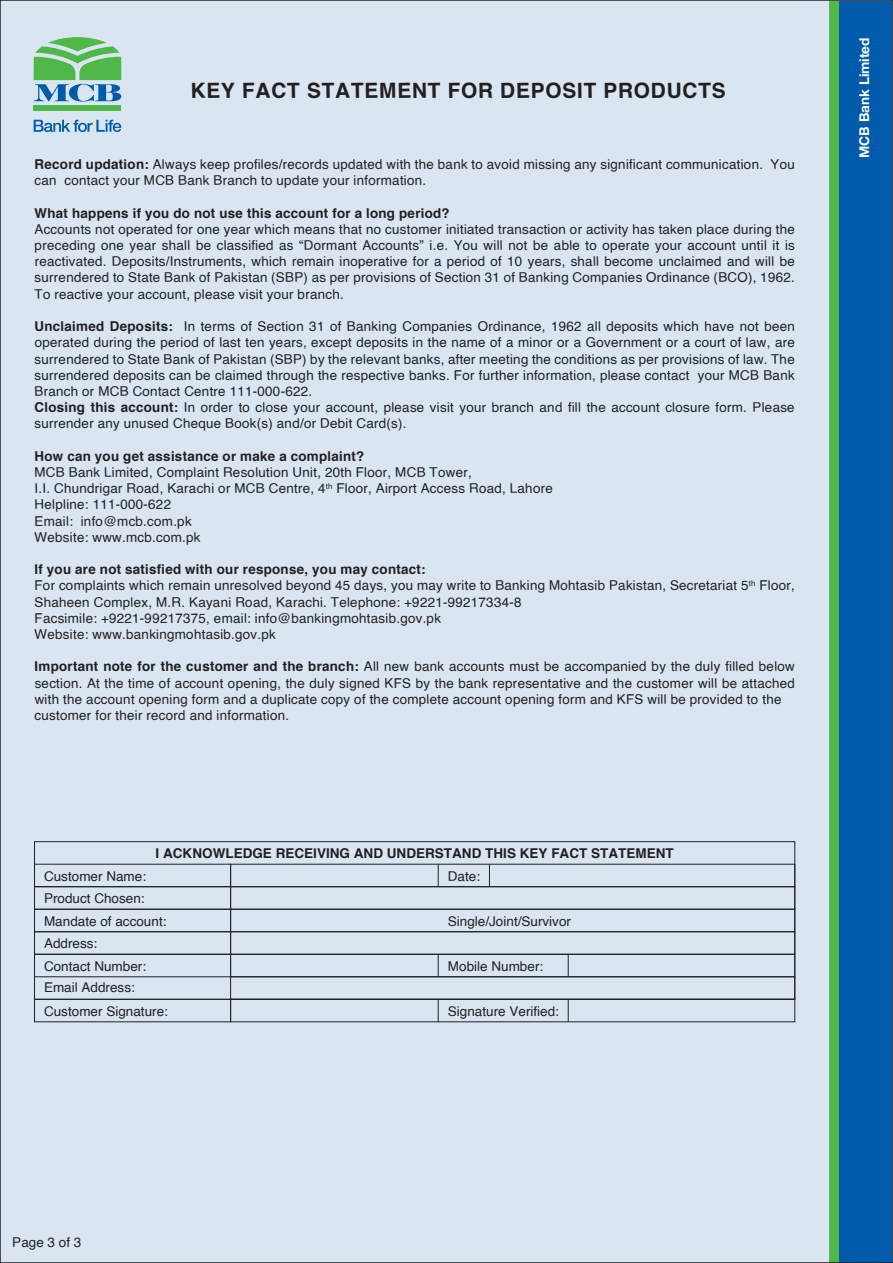
<style>
.page{position:relative;width:893px;height:1263px;background:#d9e6f2}
.page>*{position:absolute;margin:0;border:0;box-sizing:border-box;transform-origin:0 0}
.t1{font:700 21px "Helvetica";color:#231f20}
.t2{font:13.5px/16px "Helvetica";color:#231f20}
.t3{font:700 13.5px "Helvetica";color:#231f20}
.t4{font:700 13.5px "Helvetica Neue";color:#fff}
.s1{font-weight:700}
</style>
<div class="page">
<div style="left:839px;top:3px;width:51px;height:1257px;background:#005baa"></div>
<svg style="left:829px;top:3px;width:10px;height:1257px;background:#51b749"></svg>
<div style="left:34px;top:105px;width:87px;height:6px;background:#50b848"></div>
<svg style="left:34px;top:37px;width:87px;height:65px"></svg>
<svg style="left:34px;top:120px;width:87px;height:12px"></svg>
<svg style="left:438px;top:864px;width:1px;height:22px"></svg>
<svg style="left:438px;top:956px;width:1px;height:19px"></svg>
<svg style="left:568px;top:956px;width:1px;height:19px"></svg>
<svg style="left:489px;top:864px;width:1px;height:22px"></svg>
<div style="left:34px;top:886px;width:197px;height:23px;border:1px solid #231f20"></div>
<div style="left:230px;top:886px;width:565px;height:23px;border:1px solid #231f20"></div>
<div style="left:34px;top:909px;width:197px;height:23px;border:1px solid #231f20"></div>
<div style="left:230px;top:909px;width:565px;height:23px;border:1px solid #231f20"></div>
<div style="left:34px;top:931px;width:197px;height:24px;border:1px solid #231f20"></div>
<div style="left:230px;top:931px;width:565px;height:24px;border:1px solid #231f20"></div>
<div style="left:34px;top:954px;width:197px;height:23px;border:1px solid #231f20"></div>
<div style="left:230px;top:954px;width:565px;height:23px;border:1px solid #231f20"></div>
<div style="left:34px;top:999px;width:197px;height:23px;border:1px solid #231f20"></div>
<div style="left:230px;top:976px;width:565px;height:24px;border:1px solid #231f20"></div>
<svg style="left:438px;top:1001px;width:1px;height:19px"></svg>
<svg style="left:568px;top:1001px;width:1px;height:19px"></svg>
<div style="left:230px;top:999px;width:565px;height:23px;border:1px solid #231f20"></div>
<h1 class="t1" style="left:190px;top:78px;width:537px;rotate:-1deg">KEY FACT STATEMENT FOR DEPOSIT PRODUCTS</h1>
<p class="t2" style="left:34px;top:166px;width:762px;line-height:12.1px;rotate:-1deg"><sup>Record</sup> <sup>updation:</sup> Always keep profiles/records updated with the bank to avoid missing any significant communication. You can contact your MCB Bank Branch to update your information.</p>
<p class="t3" style="left:34px;top:206px;width:417px;rotate:-1deg">What happens if you do not use this account for a long period?</p>
<p class="t2" style="left:34px;top:229px;width:763px;text-align:justify;rotate:-1deg">Accounts not operated for one year which means that no customer initiated transaction or activity has taken place during the preceding one year shall be classified as “Dormant Accounts” i.e. You will not be able to operate your account until it is reactivated. Deposits/Instruments, which remain inoperative for a period of 10 years, shall become unclaimed and will be surrendered to State Bank of Pakistan (SBP) as per provisions of Section 31 of Banking Companies Ordinance (BCO), 1962.</p>
<p class="t2" style="left:34px;top:289px;width:311px;rotate:-1deg">To reactive your account, please visit your branch.</p>
<p class="t2" style="left:34px;top:328px;width:762px;line-height:14.4px;rotate:-1deg"><sup>Unclaimed</sup> <sup>Deposits:</sup> In terms of Section 31 of Banking Companies Ordinance, 1962 all deposits which have not been operated during the period of last ten years, except deposits in the name of a minor or a Government or a court of law, are</p>
<p class="t2" style="left:34px;top:358px;width:762px;rotate:-1deg">surrendered to State Bank of Pakistan (SBP) by the relevant banks, after meeting the conditions as per provisions of law. The surrendered deposits can be claimed through the respective banks. For further information, please contact your MCB Bank</p>
<p class="t2" style="left:34px;top:383px;width:762px;line-height:21.5px;rotate:-1deg">Branch or MCB Contact Centre 111-000-622.<br><sup>Closing</sup> <sup>this</sup> <sup>account:</sup> In order to close your account, please visit your branch and fill the account closure form. Please</p>
<p class="t2" style="left:34px;top:419px;width:373px;rotate:-1deg">surrender any unused Cheque Book(s) and/or Debit Card(s).</p>
<p class="t3" style="left:34px;top:448px;width:332px;rotate:-1deg">How can you get assistance or make a complaint?</p>
<p class="t2" style="left:34px;top:468px;width:520px;line-height:17px;rotate:-1deg">MCB Bank Limited, Complaint Resolution Unit, 20th Floor, MCB Tower,<br>I.I. Chundrigar Road, Karachi or MCB Centre, 4<sup>th</sup> Floor, Airport Access Road, Lahore</p>
<p class="t2" style="left:34px;top:498px;width:168px;rotate:-1deg">Helpline: 111-000-622<br>Email: info@mcb.com.pk<br>Website: www.mcb.com.pk</p>
<p class="t2" style="left:34px;top:563px;width:762px;line-height:19.6px;rotate:-1deg"><sup>If</sup> <sup>you</sup> <sup>are</sup> <sup>n</sup><span class="s1">ot satisfied with our response, you may contact:<br></span>For complaints which remain unresolved beyond 45 days, you may write to Banking Mohtasib Pakistan, Secretariat 5<sub>th</sub> Floor,</p>
<p class="t2" style="left:34px;top:599px;width:489px;line-height:15px;rotate:-1deg">Shaheen Complex, M.R. Kayani Road, Karachi. Telephone: +9221-99217334-8<br>Facsimile: +9221-99217375, email: info@bankingmohtasib.gov.pk<br>Website: www.bankingmohtasib.gov.pk</p>
<p class="t2" style="left:34px;top:670px;width:762px;line-height:13.2px;rotate:-1deg"><sup>Important</sup> <sup>note</sup> <sup>for</sup> <sup>the</sup> <sup>customer</sup> <sup>and</sup> <sup>the</sup> <sup>branch:</sup> All new bank accounts must be accompanied by the duly filled below section. At the time of account opening, the duly signed KFS by the bank representative and the customer will be attached</p>
<p class="t2" style="left:34px;top:700px;width:749px;line-height:11.9px;rotate:-1deg">with the account opening form and a duplicate copy of the complete account opening form and KFS will be provided to the customer for their record and information.</p>
<p class="t3" style="left:156px;top:842px;width:520px">I ACKNOWLEDGE RECEIVING AND UNDERSTAND THIS KEY FACT STATEMENT</p>
<p class="t2" style="left:44px;top:868px;width:104px">Customer Name:</p>
<p class="t2" style="left:448px;top:868px;width:34px">Date:</p>
<p class="t2" style="left:44px;top:888px;width:124px;line-height:22.5px">Product Chosen:<br>Mandate of account:</p>
<p class="t2" style="left:448px;top:913px;width:125px">Single/Joint/Survivor</p>
<p class="t2" style="left:44px;top:933px;width:104px;line-height:22.5px">Address:<br>Contact Number:</p>
<p class="t2" style="left:44px;top:976px;width:125px;line-height:23.7px">Email Address:<br>Customer Signature:</p>
<p class="t2" style="left:448px;top:958px;width:97px">Mobile Number:</p>
<p class="t2" style="left:448px;top:1003px;width:113px">Signature Verified:</p>
<p class="t4" style="left:856px;top:158px;width:122px;rotate:-90deg">MCB Bank Limited</p>
<p class="t2" style="left:12px;top:1235px;width:71px">Page 3 of 3</p>
</div>
